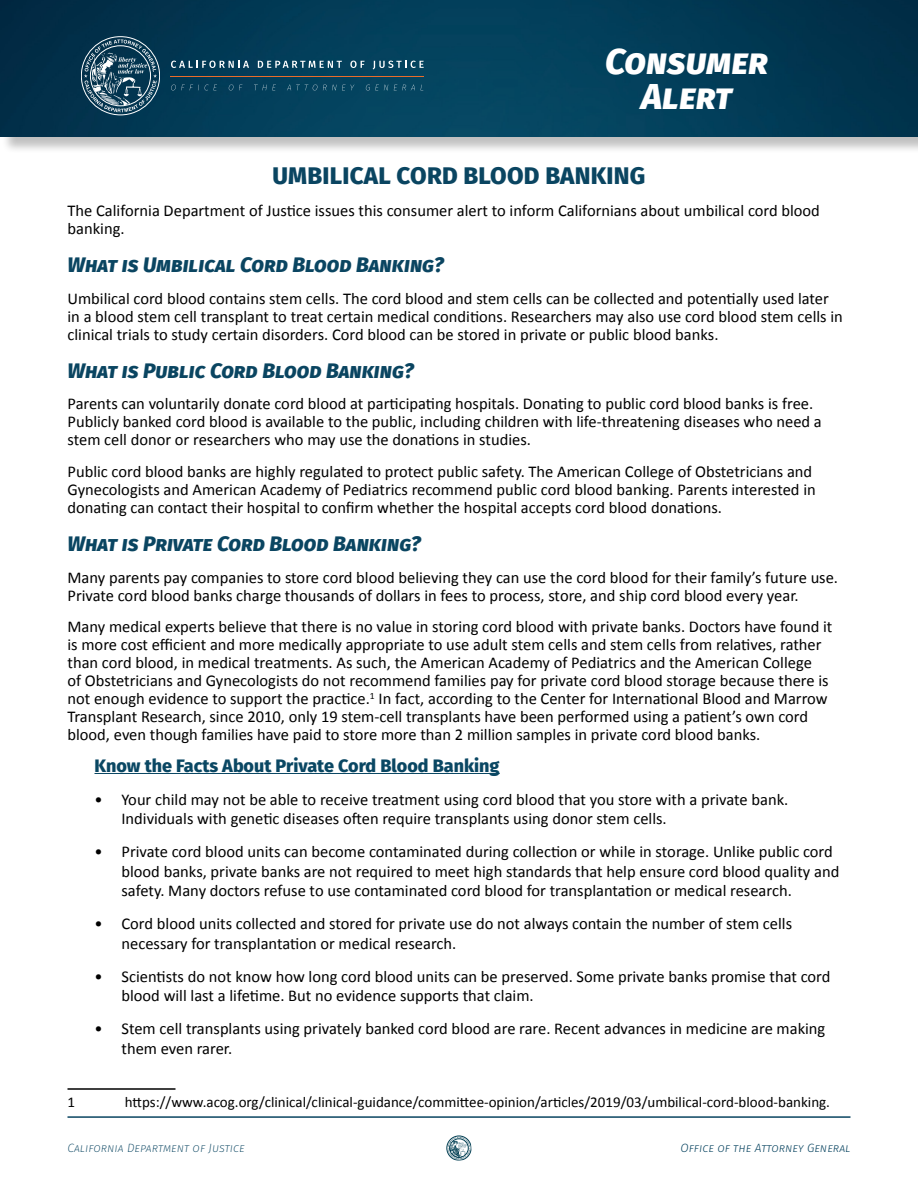
<style>
.page{position:relative;width:918px;height:1188px;background:#fff}
.page>*{position:absolute;margin:0;border:0;box-sizing:border-box;transform-origin:0 0}
.DOJ_Header{font:italic 800 36px "Fira Sans";color:#fff}
.DOJ_Header-2{font:800 24px "Fira Sans";letter-spacing:.01em;color:#0a4561}
.DOJ_Subhead_1{font:italic 800 21px "Fira Sans";color:#0a4561}
.DOJ_Subhead_3{font:800 18px "Fira Sans";color:#0a4763}
.DOJ_Normal{font:16.5px/18px "Calibri";color:#000}
.DOJ_Footnote{font:15px "Calibri";color:#000}
.DOJ_Header-3{font:italic 200 12px "Fira Sans";color:#0a4561}
.DOJ_Header-4{font:italic 300 12px "Fira Sans";color:#0a4561}
</style>
<div class="page">
<hr style="left:68px;top:1116px;width:782px;height:2px;background:#0a4561">
<svg style="left:447px;top:1136px;width:24px;height:24px"></svg>
<div style="left:1px;top:1px;width:917px;height:153px;background:#000;opacity:.25"></div>
<img style="left:0;top:0;width:918px;height:136px">
<svg style="left:171px;top:61px;width:78px;height:7px"></svg>
<svg style="left:258px;top:61px;width:84px;height:7px"></svg>
<svg style="left:350px;top:61px;width:15px;height:7px"></svg>
<svg style="left:373px;top:61px;width:51px;height:8px"></svg>
<hr style="left:171px;top:76px;width:253px;height:1px;background:#e96c2a">
<svg style="left:171px;top:85px;width:28px;height:5px"></svg>
<svg style="left:205px;top:85px;width:12px;height:5px"></svg>
<svg style="left:229px;top:85px;width:4px;height:5px"></svg>
<svg style="left:239px;top:85px;width:3px;height:5px"></svg>
<svg style="left:254px;top:85px;width:22px;height:5px"></svg>
<svg style="left:287px;top:85px;width:30px;height:5px"></svg>
<svg style="left:323px;top:85px;width:13px;height:5px"></svg>
<svg style="left:342px;top:85px;width:12px;height:5px"></svg>
<svg style="left:366px;top:85px;width:22px;height:5px"></svg>
<svg style="left:394px;top:85px;width:21px;height:5px"></svg>
<svg style="left:81px;top:36px;width:79px;height:79px;background:#385f73"></svg>
<hr style="left:94px;top:773px;width:406px;height:1px;background:#0a4763">
<hr style="left:68px;top:1088px;width:108px;height:2px;background:#000">
<p class="DOJ_Header" style="left:605px;top:30px;width:164px">Consumer</p>
<p class="DOJ_Header" style="left:641px;top:65px;width:92px">Alert</p>
<p class="DOJ_Header-2" style="left:273px;top:155px;width:374px">UMBILICAL CORD BLOOD BANKING</p>
<p class="DOJ_Normal" style="left:68px;top:201px;width:754px">The California Department of Justice issues this consumer alert to inform Californians about umbilical cord blood banking.</p>
<p class="DOJ_Subhead_1" style="left:68px;top:247px;width:378px">What is Umbilical Cord Blood Banking?</p>
<p class="DOJ_Normal" style="left:68px;top:289px;width:777px">Umbilical cord blood contains stem cells. The cord blood and stem cells can be collected and potentially used later in a blood stem cell transplant to treat certain medical conditions. Researchers may also use cord blood stem cells in clinical trials to study certain disorders. Cord blood can be stored in private or public blood banks.</p>
<p class="DOJ_Subhead_1" style="left:68px;top:352px;width:348px">What is Public Cord Blood Banking?</p>
<p class="DOJ_Normal" style="left:68px;top:395px;width:756px">Parents can voluntarily donate cord blood at participating hospitals. Donating to public cord blood banks is free.<br>Publicly banked cord blood is available to the public, including children with life-threatening diseases who need a stem cell donor or researchers who may use the donations in studies.</p>
<p class="DOJ_Normal" style="left:68px;top:462px;width:750px">Public cord blood banks are highly regulated to protect public safety. The American College of Obstetricians and<br>Gynecologists and American Academy of Pediatrics recommend public cord blood banking. Parents interested in donating can contact their hospital to confirm whether the hospital accepts cord blood donations.</p>
<p class="DOJ_Subhead_1" style="left:68px;top:526px;width:355px">What is Private Cord Blood Banking?</p>
<p class="DOJ_Normal" style="left:68px;top:568px;width:772px">Many parents pay companies to store cord blood believing they can use the cord blood for their family’s future use.<br>Private cord blood banks charge thousands of dollars in fees to process, store, and ship cord blood every year.</p>
<p class="DOJ_Normal" style="left:68px;top:617px;width:766px">Many medical experts believe that there is no value in storing cord blood with private banks. Doctors have found it is more cost efficient and more medically appropriate to use adult stem cells and stem cells from relatives, rather than cord blood, in medical treatments. As such, the American Academy of Pediatrics and the American College<br>of Obstetricians and Gynecologists do not recommend families pay for private cord blood storage because there is not enough evidence to support the practice.<sup>1</sup> In fact, according to the Center for International Blood and Marrow Transplant Research, since 2010, only 19 stem-cell transplants have been performed using a patient’s own cord blood, even though families have paid to store more than 2 million samples in private cord blood banks.</p>
<p class="DOJ_Subhead_3" style="left:94px;top:750px;width:407px">Know the Facts About Private Cord Blood Banking</p>
<p class="DOJ_Normal" style="left:122px;top:789px;width:668px;line-height:19.5px;text-indent:-27px">• Your child may not be able to receive treatment using cord blood that you store with a private bank.<br>Individuals with genetic diseases often require transplants using donor stem cells.</p>
<p class="DOJ_Normal" style="left:122px;top:842px;width:719px;line-height:19.5px;text-indent:-27px">• Private cord blood units can become contaminated during collection or while in storage. Unlike public cord blood banks, private banks are not required to meet high standards that help ensure cord blood quality and safety. Many doctors refuse to use contaminated cord blood for transplantation or medical research.</p>
<p class="DOJ_Normal" style="left:122px;top:914px;width:672px;line-height:19.5px;text-indent:-27px">• Cord blood units collected and stored for private use do not always contain the number of stem cells necessary for transplantation or medical research.</p>
<p class="DOJ_Normal" style="left:122px;top:966px;width:710px;line-height:19.5px;text-indent:-27px">• Scientists do not know how long cord blood units can be preserved. Some private banks promise that cord blood will last a lifetime. But no evidence supports that claim.</p>
<p class="DOJ_Normal" style="left:122px;top:1019px;width:705px;line-height:19.5px;text-indent:-27px">• Stem cell transplants using privately banked cord blood are rare. Recent advances in medicine are making them even rarer.</p>
<p class="DOJ_Footnote" style="left:68px;top:1092px;width:9px">1</p>
<p class="DOJ_Footnote" style="left:125px;top:1092px;width:707px">https://www.acog.org/clinical/clinical-guidance/committee-opinion/articles/2019/03/umbilical-cord-blood-banking.</p>
<p class="DOJ_Header-3" style="left:68px;top:1140px;width:179px">California Department of Justice</p>
<p class="DOJ_Header-4" style="left:680px;top:1140px;width:172px">Office of the Attorney General</p>
</div>
